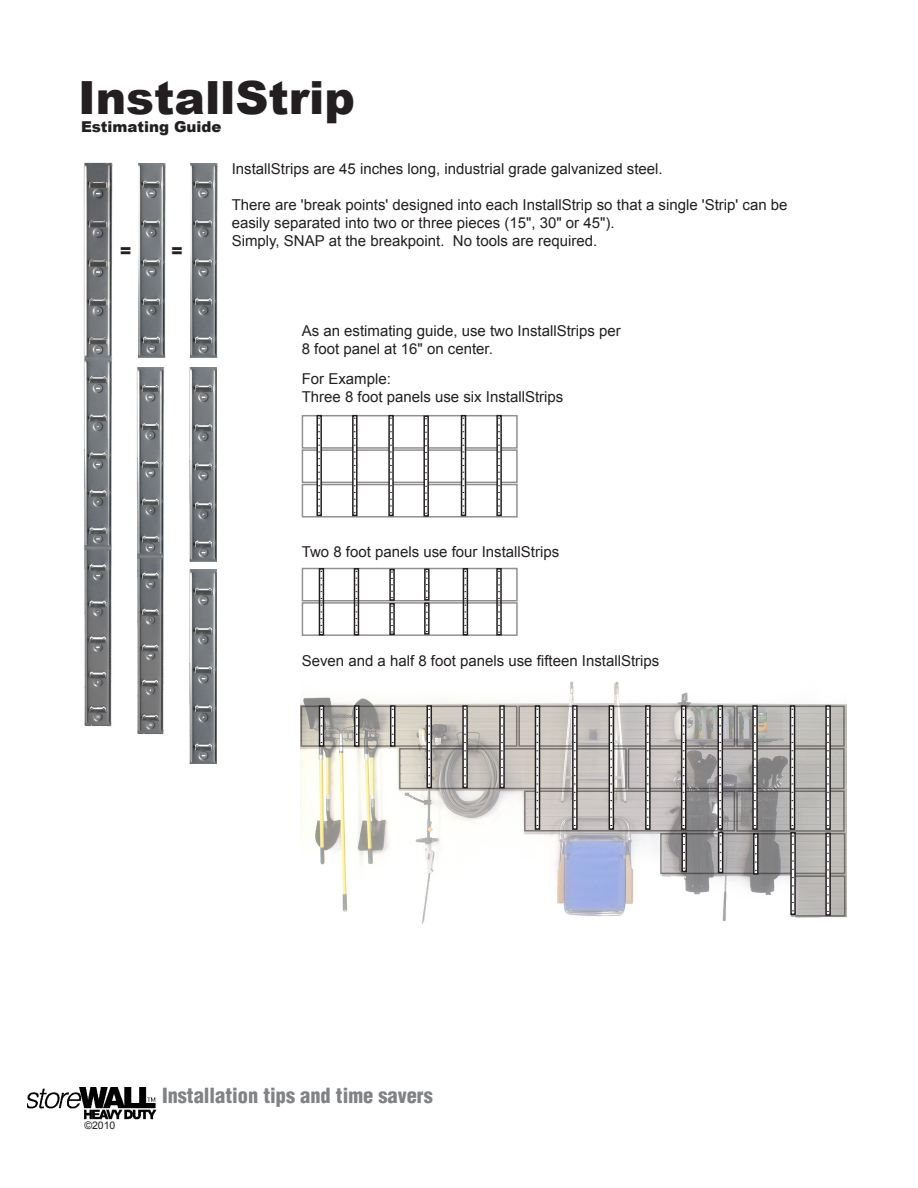
<style>
.page{position:relative;width:918px;height:1188px;background:#fff}
.page>*{position:absolute;margin:0;border:0;box-sizing:border-box;transform-origin:0 0}
.t1{font:900 45.75px "Arial";color:#231f20}
.t2{font:900 condensed 20.4px "Helvetica";color:#808285}
.t3{font:900 18px "Arial";color:#231f20}
.t4{font:15px/18px "Arial";color:#231f20}
.t5{font:900 15px "Arial";color:#231f20}
.t6{font:10.5px "Arial";color:#231f20}
</style>
<div class="page">
<img style="left:27px;top:1087px;width:130px;height:33px">
<img style="left:83px;top:162px;width:30px;height:565px">
<img style="left:136px;top:367px;width:29px;height:368px">
<img style="left:138px;top:164px;width:27px;height:193px">
<img style="left:190px;top:164px;width:27px;height:193px">
<img style="left:190px;top:367px;width:27px;height:194px">
<img style="left:190px;top:570px;width:27px;height:194px">
<div style="left:463px;top:568px;width:5px;height:68px;border:2px solid #231f20"></div>
<div style="left:496px;top:568px;width:6px;height:68px;border:2px solid #231f20"></div>
<svg style="left:498px;top:585px;width:2px;height:7px"></svg>
<svg style="left:498px;top:612px;width:2px;height:7px"></svg>
<div style="left:354px;top:568px;width:5px;height:68px;border:2px solid #231f20"></div>
<div style="left:319px;top:568px;width:5px;height:68px;border:2px solid #231f20"></div>
<div style="left:424px;top:603px;width:6px;height:32px;border:2px solid #231f20"></div>
<svg style="left:426px;top:612px;width:2px;height:7px"></svg>
<svg style="left:426px;top:625px;width:2px;height:7px"></svg>
<div style="left:389px;top:603px;width:6px;height:32px;border:2px solid #231f20"></div>
<svg style="left:391px;top:606px;width:2px;height:7px"></svg>
<svg style="left:391px;top:619px;width:2px;height:7px"></svg>
<div style="left:389px;top:569px;width:6px;height:32px;border:2px solid #231f20"></div>
<svg style="left:391px;top:572px;width:2px;height:13px"></svg>
<svg style="left:391px;top:591px;width:2px;height:7px"></svg>
<div style="left:424px;top:569px;width:6px;height:32px;border:2px solid #231f20"></div>
<svg style="left:426px;top:578px;width:2px;height:7px"></svg>
<svg style="left:426px;top:591px;width:2px;height:7px"></svg>
<svg style="left:496px;top:415px;width:6px;height:101px"></svg>
<svg style="left:498px;top:425px;width:2px;height:7px"></svg>
<svg style="left:498px;top:452px;width:2px;height:7px"></svg>
<svg style="left:498px;top:479px;width:2px;height:7px"></svg>
<svg style="left:498px;top:506px;width:2px;height:7px"></svg>
<svg style="left:461px;top:415px;width:5px;height:101px"></svg>
<svg style="left:423px;top:415px;width:6px;height:102px"></svg>
<svg style="left:425px;top:439px;width:2px;height:7px"></svg>
<svg style="left:425px;top:466px;width:2px;height:7px"></svg>
<svg style="left:425px;top:493px;width:2px;height:7px"></svg>
<svg style="left:388px;top:415px;width:6px;height:101px"></svg>
<svg style="left:390px;top:425px;width:2px;height:7px"></svg>
<svg style="left:390px;top:452px;width:2px;height:7px"></svg>
<svg style="left:390px;top:479px;width:2px;height:7px"></svg>
<svg style="left:390px;top:506px;width:2px;height:7px"></svg>
<svg style="left:352px;top:415px;width:6px;height:101px"></svg>
<svg style="left:316px;top:415px;width:6px;height:101px"></svg>
<svg style="left:318px;top:425px;width:2px;height:7px"></svg>
<svg style="left:318px;top:452px;width:2px;height:7px"></svg>
<svg style="left:318px;top:479px;width:2px;height:7px"></svg>
<svg style="left:318px;top:506px;width:2px;height:7px"></svg>
<img style="left:301px;top:681px;width:545px;height:243px">
<svg style="left:354px;top:705px;width:6px;height:42px"></svg>
<svg style="left:390px;top:705px;width:5px;height:42px"></svg>
<svg style="left:319px;top:705px;width:5px;height:42px"></svg>
<svg style="left:681px;top:833px;width:6px;height:39px"></svg>
<svg style="left:718px;top:832px;width:5px;height:41px"></svg>
<svg style="left:499px;top:705px;width:6px;height:83px"></svg>
<div style="left:462px;top:705px;width:6px;height:83px;border:2px solid #231f20"></div>
<svg style="left:426px;top:705px;width:6px;height:83px"></svg>
<svg style="left:790px;top:832px;width:6px;height:83px"></svg>
<svg style="left:825px;top:833px;width:6px;height:83px"></svg>
<svg style="left:535px;top:705px;width:5px;height:125px"></svg>
<svg style="left:572px;top:705px;width:6px;height:125px"></svg>
<svg style="left:609px;top:705px;width:5px;height:125px"></svg>
<svg style="left:645px;top:705px;width:6px;height:125px"></svg>
<svg style="left:681px;top:705px;width:5px;height:125px"></svg>
<svg style="left:718px;top:705px;width:5px;height:125px"></svg>
<svg style="left:752px;top:705px;width:6px;height:125px"></svg>
<svg style="left:790px;top:705px;width:5px;height:125px"></svg>
<svg style="left:825px;top:705px;width:6px;height:125px"></svg>
<svg style="left:753px;top:833px;width:6px;height:42px"></svg>
<h1 class="t1" style="left:78px;top:64px;width:278px">InstallStrip</h1>
<p class="t5" style="left:81px;top:116px;width:142px">Estimating Guide</p>
<p class="t3" style="left:120px;top:237px;width:13px">=</p>
<p class="t3" style="left:171px;top:237px;width:13px">=</p>
<p class="t4" style="left:232px;top:160px;width:433px">InstallStrips are 45 inches long, industrial grade galvanized steel.</p>
<p class="t4" style="left:232px;top:196px;width:557px">There are 'break points' designed into each InstallStrip so that a single 'Strip' can be easily separated into two or three pieces (15", 30" or 45").<br>Simply, SNAP at the breakpoint. No tools are required.</p>
<p class="t4" style="left:302px;top:322px;width:321px">As an estimating guide, use two InstallStrips per<br>8 foot panel at 16" on center.</p>
<p class="t4" style="left:302px;top:370px;width:263px">For Example:<br>Three 8 foot panels use six InstallStrips</p>
<p class="t4" style="left:302px;top:543px;width:259px">Two 8 foot panels use four InstallStrips</p>
<p class="t4" style="left:302px;top:652px;width:359px">Seven and a half 8 foot panels use fifteen InstallStrips</p>
<p class="t6" style="left:84px;top:1119px;width:33px">©2010</p>
<h2 class="t2" style="left:162px;top:1083px;width:272px">Installation tips and time savers</h2>
</div>
